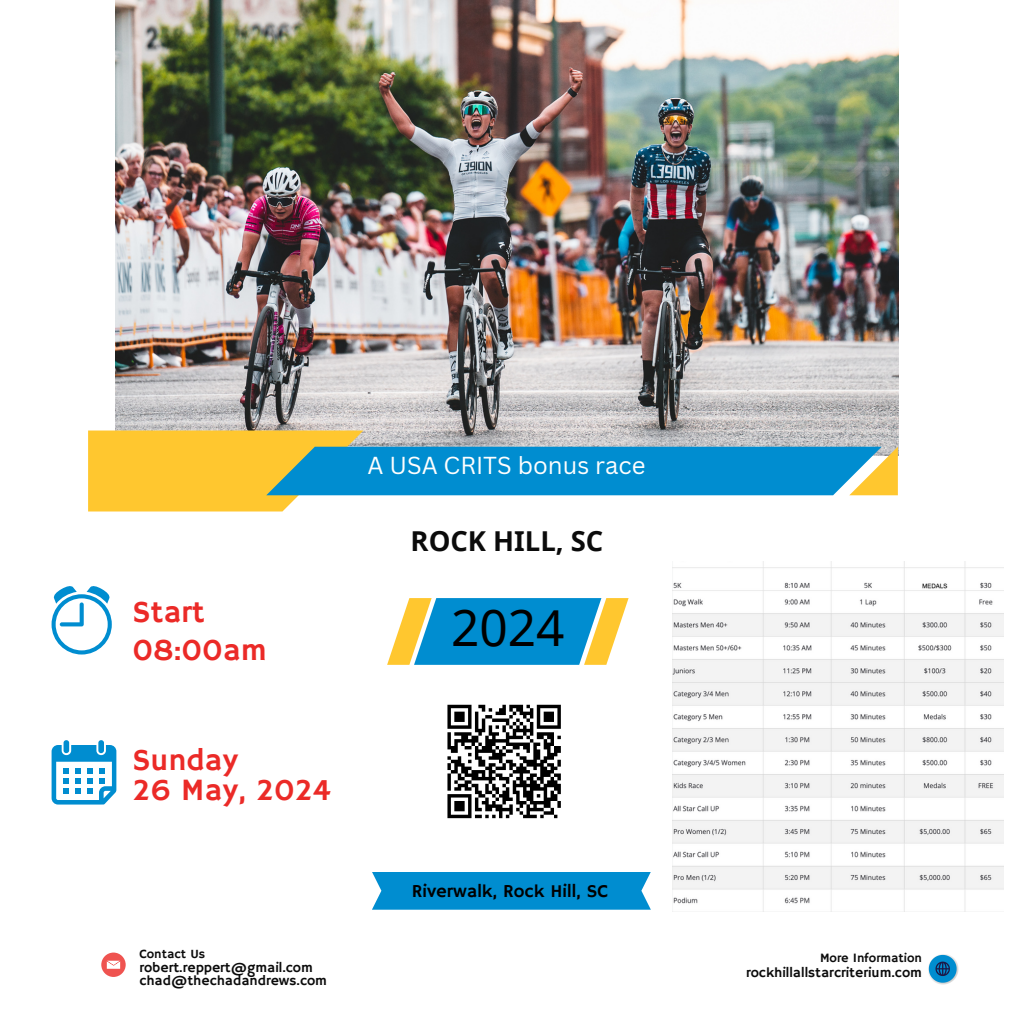
<style>
.page{position:relative;width:1013px;height:1013px;background:#fff}
.page>*{position:absolute;margin:0;border:0;box-sizing:border-box;transform-origin:0 0}
.t1{font:49.62px "Noto Sans";color:#000}
.t2{font:31px "Hammersmith One";color:#eb2a27}
.t3{font:700 27.38px "Noto Sans";color:#0b0b0b}
.t4{font:23.88px "Canva Sans";color:#fefefe}
.t5{font:18.25px "Hammersmith One";color:#000}
.t6{font:14px "Hammersmith One";color:#0b0b0b}
.t7{font:12.75px "Hammersmith One";color:#0b0b0b}
</style>
<div class="page">
<img style="left:115px;top:0;width:783px;height:456px">
<svg style="left:88px;top:430px;width:809px;height:81px;background:#8ab5a7"></svg>
<svg style="left:387px;top:598px;width:241px;height:67px;background:#50a6b8"></svg>
<div style="left:372px;top:872px;width:279px;height:37px;background:#008dd0"></div>
<svg style="left:928px;top:954px;width:30px;height:30px"></svg>
<div style="left:64px;top:740px;width:5px;height:13px;background:#008dd0;border-radius:3px"></div>
<div style="left:98px;top:740px;width:6px;height:13px;background:#008dd0;border-radius:3px"></div>
<svg style="left:52px;top:745px;width:64px;height:59px"></svg>
<svg style="left:101px;top:952px;width:25px;height:24px"></svg>
<svg style="left:107px;top:960px;width:13px;height:8px"></svg>
<img style="left:672px;top:562px;width:331px;height:349px">
<svg style="left:447px;top:704px;width:114px;height:115px"></svg>
<svg style="left:52px;top:586px;width:59px;height:68px"></svg>
<p class="t2" style="left:132px;top:594px;width:74px">Start</p>
<p class="t2" style="left:132px;top:632px;width:136px">08:00am</p>
<p class="t2" style="left:132px;top:741px;width:107px">Sunday</p>
<h3 class="t2" style="left:132px;top:772px;width:200px">26 May, 2024</h3>
<h2 class="t7" style="left:139px;top:946px;width:67px">Contact Us</h2>
<h2 class="t6" style="left:139px;top:959px;width:175px">robert.reppert@gmail.com</h2>
<h2 class="t6" style="left:139px;top:972px;width:189px">chad@thechadandrews.com</h2>
<h5 class="t4" style="left:367px;top:449px;width:279px">A USA CRITS bonus race</h5>
<h4 class="t3" style="left:410px;top:521px;width:194px">ROCK HILL, SC</h4>
<p class="t1" style="left:451px;top:593px;width:115px">2024</p>
<h2 class="t5" style="left:412px;top:880px;width:198px">Riverwalk, Rock Hill, SC</h2>
<p class="t7" style="left:820px;top:950px;width:103px">More Information</p>
<h1 class="t6" style="left:746px;top:963px;width:177px">rockhillallstarcriterium.com</h1>
</div>
